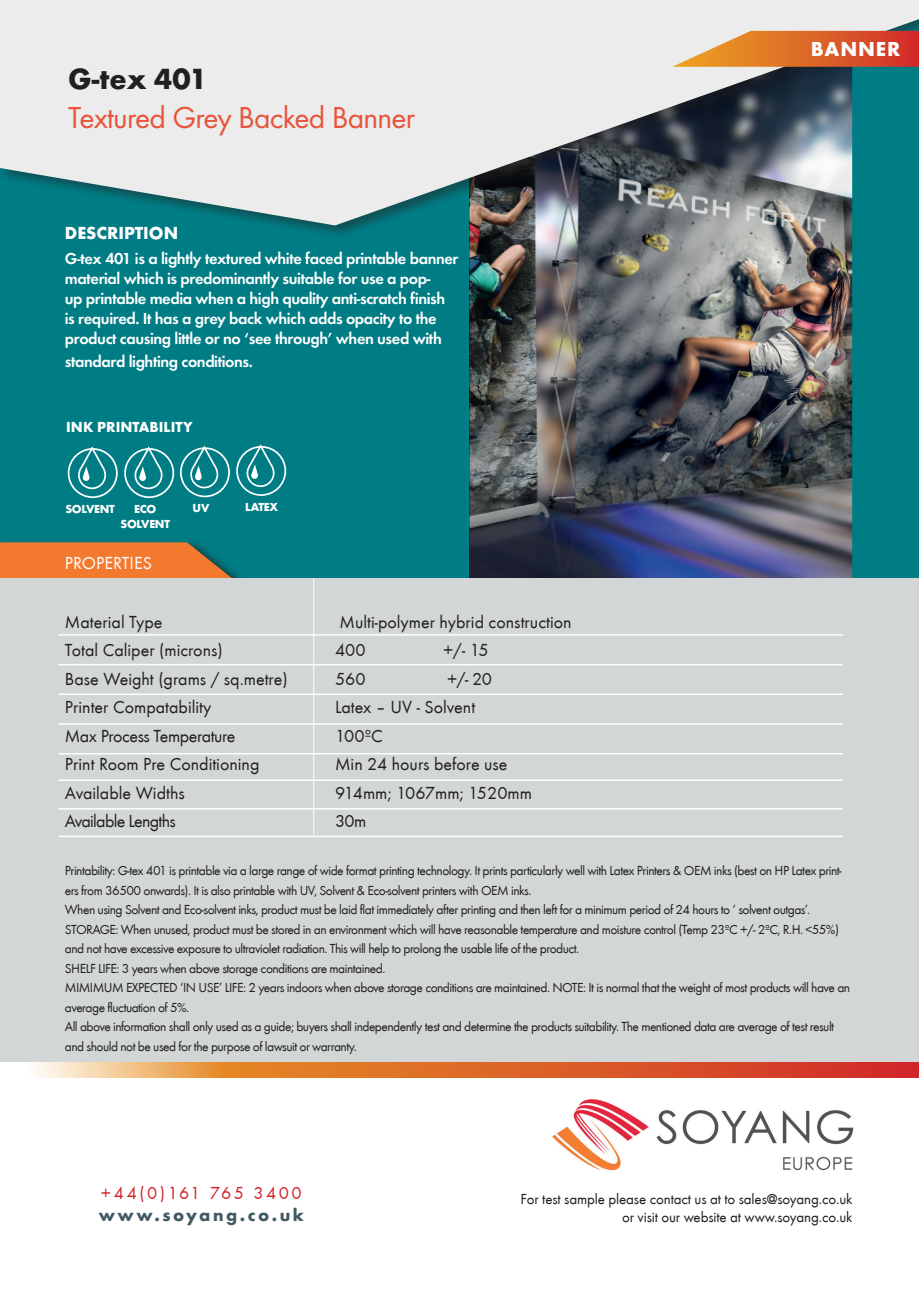
<style>
.page{position:relative;width:919px;height:1289px;background:#fff}
.page>*{position:absolute;margin:0;border:0;box-sizing:border-box;transform-origin:0 0}
.t1{font:31.5px "Futura EF";letter-spacing:-.025em;color:#ea523b}
.t2{font:700 30.3px "Futura EF";color:#231f20}
.t3{font:700 21px "Futura EF";letter-spacing:.04em;color:#fff}
.t4{font:18px "Futura T";color:#231f20}
.t5{font:18px "Futura T";letter-spacing:-.025em;color:#231f20}
.t6{font:18px "Futura T";letter-spacing:.135em;color:#d1232a}
.t7{font:700 18px "Futura T";letter-spacing:.14em;color:#425964}
.t8{font:18px "Futura T";letter-spacing:-.04em;color:#231f20}
.t9{font:700 18px "Futura T";color:#fff}
.t10{font:18px "Futura T";color:#fff}
.t11{font:600 16.5px/19.8px "Futura EF";letter-spacing:-.025em;color:#fff}
.t12{font:15px/18px "Futura T";letter-spacing:-.01em;color:#231f20;text-align:right}
.t13{font:700 15px "Futura T";color:#fff}
.t14{font:13.5px/19.5px "Futura T";letter-spacing:-.04em;color:#231f20}
.t15{font:700 12px/14.4px "Futura T";letter-spacing:-.025em;color:#fff;text-align:center}
</style>
<div class="page">
<div style="left:0;top:13px;width:918px;height:676px;background:#007c84"></div>
<img style="left:469px;top:239px;width:383px;height:339px">
<div style="left:0;top:0;width:918px;height:239px;background:#231f20;opacity:.46"></div>
<svg style="left:0;top:0;width:918px;height:225px;background:#afbfc1"></svg>
<svg style="left:34px;top:1062px;width:884px;height:15px;background:#df713d"></svg>
<svg style="left:0;top:542px;width:241px;height:36px;background:#d17839"></svg>
<div style="left:0;top:578px;width:918px;height:484px;background:#d2d6d7"></div>
<img style="left:552px;top:1099px;width:302px;height:72px">
<svg style="left:672px;top:31px;width:246px;height:36px;background:#de7947"></svg>
<div style="left:68px;top:448px;width:50px;height:50px;border:2px solid #fff;border-radius:50%"></div>
<svg style="left:78px;top:446px;width:28px;height:43px"></svg>
<div style="left:124px;top:448px;width:50px;height:50px;border:2px solid #fff;border-radius:50%"></div>
<svg style="left:134px;top:446px;width:28px;height:43px"></svg>
<div style="left:180px;top:447px;width:50px;height:50px;border:2px solid #fff;border-radius:50%"></div>
<svg style="left:190px;top:445px;width:28px;height:43px"></svg>
<div style="left:236px;top:446px;width:50px;height:50px;border:2px solid #fff;border-radius:50%"></div>
<svg style="left:246px;top:444px;width:28px;height:43px"></svg>
<hr style="left:313px;top:578px;width:1px;height:257px;background:#fff">
<hr style="left:58px;top:664px;width:784px;height:1px;background:#fff">
<hr style="left:58px;top:693px;width:784px;height:2px;background:#fff">
<hr style="left:58px;top:723px;width:784px;height:1px;background:#fff">
<hr style="left:58px;top:753px;width:784px;height:1px;background:#fff">
<hr style="left:58px;top:808px;width:784px;height:1px;background:#fff">
<hr style="left:58px;top:634px;width:784px;height:1px;background:#fff">
<hr style="left:58px;top:835px;width:784px;height:2px;background:#fff">
<hr style="left:58px;top:779px;width:784px;height:2px;background:#fff">
<h2 class="t2" style="left:68px;top:60px;width:141px">G-tex 401</h2>
<h1 class="t1" style="left:68px;top:99px;width:348px">Textured Grey Backed Banner</h1>
<h3 class="t9" style="left:65px;top:223px;width:115px">DESCRIPTION</h3>
<p class="t11" style="left:65px;top:249px;width:395px">G-tex 401 is a lightly textured white faced printable banner material which is predominantly suitable for use a pop-<br>up printable media when a high quality anti-scratch finish is required. It has a grey back which adds opacity to the product causing little or no ‘see through’ when used with</p>
<p class="t11" style="left:65px;top:351px;width:189px">standard lighting conditions.</p>
<p class="t13" style="left:66px;top:418px;width:128px">INK PRINTABILITY</p>
<p class="t15" style="left:65px;top:502px;width:51px">SOLVENT</p>
<p class="t15" style="left:121px;top:502px;width:51px">ECO<br>SOLVENT</p>
<p class="t15" style="left:193px;top:501px;width:18px">UV</p>
<p class="t15" style="left:245px;top:499px;width:34px">LATEX</p>
<h3 class="t10" style="left:65px;top:553px;width:89px">PROPERTIES</h3>
<h3 class="t3" style="left:810px;top:37px;width:91px">BANNER</h3>
<h3 class="t4" style="left:65px;top:611px;width:99px">Material Type</h3>
<h3 class="t4" style="left:339px;top:611px;width:233px">Multi-polymer hybrid construction</h3>
<h3 class="t4" style="left:65px;top:640px;width:159px">Total Caliper (microns)</h3>
<h3 class="t4" style="left:335px;top:640px;width:32px">400</h3>
<h3 class="t4" style="left:443px;top:640px;width:47px">+/- 15</h3>
<h3 class="t4" style="left:65px;top:668px;width:224px">Base Weight (grams / sq.metre)</h3>
<h3 class="t4" style="left:335px;top:668px;width:32px">560</h3>
<h3 class="t4" style="left:447px;top:668px;width:46px">+/- 20</h3>
<h3 class="t4" style="left:65px;top:697px;width:148px">Printer Compatability</h3>
<h3 class="t4" style="left:335px;top:697px;width:142px">Latex – UV - Solvent</h3>
<h3 class="t5" style="left:65px;top:725px;width:172px">Max Process Temperature</h3>
<h3 class="t4" style="left:335px;top:725px;width:49px">100ºC</h3>
<h3 class="t4" style="left:65px;top:754px;width:196px">Print Room Pre Conditioning</h3>
<h3 class="t4" style="left:335px;top:754px;width:174px">Min 24 hours before use</h3>
<h3 class="t4" style="left:65px;top:782px;width:121px">Available Widths</h3>
<h3 class="t4" style="left:335px;top:782px;width:198px">914mm; 1067mm; 1520mm</h3>
<h3 class="t8" style="left:65px;top:811px;width:113px">Available Lengths</h3>
<h3 class="t4" style="left:335px;top:811px;width:33px">30m</h3>
<p class="t14" style="left:65px;top:860px;width:786px">Printability: G-tex 401 is printable via a large range of wide format printing technology. It prints particularly well with Latex Printers &amp; OEM inks (best on HP Latex print&shy;ers from 36500 onwards). It is also printable with UV, Solvent &amp; Eco-solvent printers with OEM inks.<br>When using Solvent and Eco-solvent inks, product must be laid flat immediately after printing and then left for a minimum period of 24 hours to ‘ solvent outgas’.<br>STORAGE: When unused, product must be stored in an environment which will have reasonable temperature and moisture control (Temp 23ºC +/- 2ºC, R.H. &lt;55%) and not have excessive exposure to ultraviolet radiation. This will help to prolong the usable life of the product.<br>SHELF LIFE: 3 years when above storage conditions are maintained.<br>MIMIMUM EXPECTED ‘IN USE’ LIFE: 2 years indoors when above storage conditions are maintained. NOTE: It is normal that the weight of most products will have an average fluctuation of 5%.<br>All above information shall only used as a guide; buyers shall independently test and determine the products suitability. The mentioned data are average of test result and should not be used for the purpose of lawsuit or warranty.</p>
<h3 class="t6" style="left:101px;top:1183px;width:202px">+44(0)161 765 3400</h3>
<h3 class="t7" style="left:99px;top:1204px;width:207px">www.soyang.co.uk</h3>
<p class="t12" style="left:520px;top:1190px;width:333px">For test sample please contact us at to sales@soyang.co.uk or visit our website at www.soyang.co.uk</p>
</div>
